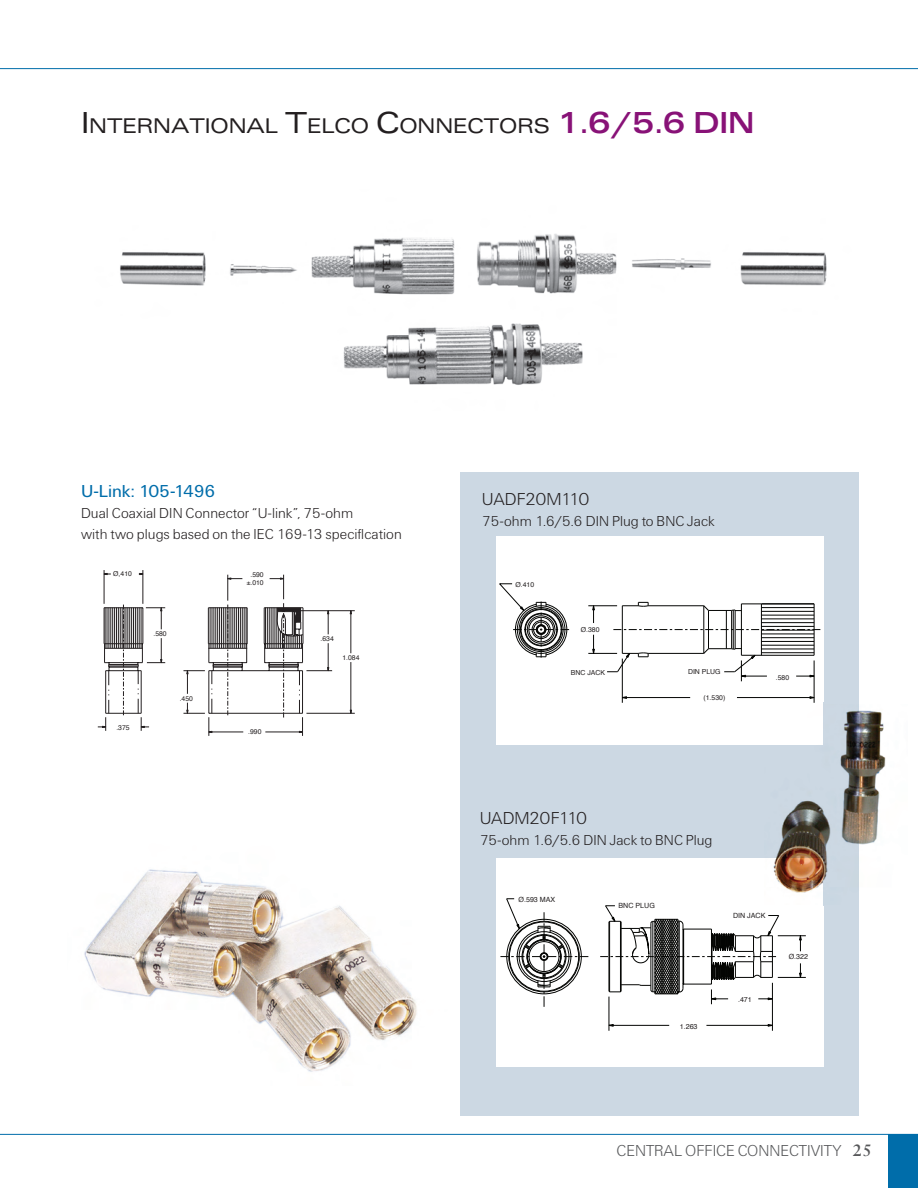
<style>
.page{position:relative;width:918px;height:1188px;background:#fff}
.page>*{position:absolute;margin:0;border:0;box-sizing:border-box;transform-origin:0 0}
.t1{font:22.05px "U53";color:#231f20}
.t2{font:18px "U45";letter-spacing:-.025em;color:#231f20}
.t3{font:18px "U55";letter-spacing:-.005em;color:#006daa}
.t4{font:16.5px "U45";color:#57585a}
.t5{font:15px/21px "U45";letter-spacing:.005em;color:#231f20}
.t6{font:7.05px "Helvetica";color:#231f20}
.t7{font:6.9px/8.2px "Helvetica";color:#231f20;text-align:center}
.s1{font-size:31.5px}
.s2{font-family:"U63";font-size:31.5px;color:#881277}
.s3{font-family:"Sabon";font-weight:700}
</style>
<div class="page">
<hr style="left:0;top:1134px;width:918px;height:1px;background:#006daa">
<hr style="left:0;top:68px;width:918px;height:1px;background:#006daa">
<div style="left:888px;top:1134px;width:30px;height:54px;background:#006daa"></div>
<img style="left:84px;top:869px;width:333px;height:203px">
<img style="left:120px;top:234px;width:707px;height:151px">
<svg style="left:98px;top:570px;width:257px;height:166px"></svg>
<div style="left:460px;top:472px;width:399px;height:644px;background:#ccd8e3"></div>
<div style="left:496px;top:537px;width:328px;height:208px;background:#fff"></div>
<svg style="left:499px;top:583px;width:322px;height:120px"></svg>
<div style="left:496px;top:858px;width:328px;height:209px;background:#fff"></div>
<svg style="left:500px;top:898px;width:89px;height:109px"></svg>
<svg style="left:600px;top:905px;width:206px;height:126px"></svg>
<img style="left:773px;top:704px;width:113px;height:200px">
<h1 class="t1" style="left:81px;top:111px;width:675px"><span class="s1">I</span>NTERNATIONAL <span class="s1">T</span>ELCO <span class="s1">C</span>ONNECTORS <span class="s2">1.6/5.6 DIN</span></h1>
<p class="t3" style="left:81px;top:479px;width:136px">U-Link: 105-1496</p>
<p class="t5" style="left:81px;top:504px;width:322px">Dual Coaxial DIN Connector “U-link”, 75-ohm<br>with two plugs based on the IEC 169-13 specification</p>
<p class="t7" style="left:113px;top:569px;width:20px">Ø,410</p>
<p class="t7" style="left:153px;top:629px;width:15px">.580</p>
<p class="t7" style="left:116px;top:723px;width:15px">.375</p>
<p class="t7" style="left:180px;top:694px;width:15px">.450</p>
<p class="t7" style="left:247px;top:570px;width:19px">.590 ±.010</p>
<p class="t7" style="left:248px;top:727px;width:15px">.990</p>
<p class="t7" style="left:321px;top:634px;width:15px">.634</p>
<p class="t7" style="left:342px;top:653px;width:19px">1.084</p>
<p class="t2" style="left:482px;top:487px;width:109px">UADF20M110</p>
<p class="t5" style="left:482px;top:512px;width:234px">75-ohm 1.6/5.6 DIN Plug to BNC Jack</p>
<p class="t7" style="left:516px;top:580px;width:20px">Ø.410</p>
<p class="t7" style="left:581px;top:625px;width:20px">Ø.380</p>
<p class="t7" style="left:571px;top:668px;width:36px">BNC JACK</p>
<p class="t7" style="left:688px;top:668px;width:34px">DIN PLUG</p>
<p class="t7" style="left:704px;top:693px;width:23px">(1.530)</p>
<p class="t7" style="left:776px;top:673px;width:15px">.580</p>
<p class="t2" style="left:480px;top:806px;width:109px">UADM20F110</p>
<p class="t5" style="left:480px;top:831px;width:234px">75-ohm 1.6/5.6 DIN Jack to BNC Plug</p>
<p class="t6" style="left:519px;top:893px;width:38px">Ø.593 MAX</p>
<p class="t6" style="left:618px;top:900px;width:38px">BNC PLUG</p>
<p class="t6" style="left:733px;top:910px;width:34px">DIN JACK</p>
<p class="t6" style="left:680px;top:1020px;width:19px">1.263</p>
<p class="t6" style="left:738px;top:994px;width:15px">.471</p>
<p class="t6" style="left:789px;top:951px;width:21px">Ø.322</p>
<p class="t4" style="left:617px;top:1139px;width:257px">CENTRAL OFFICE CONNECTIVITY <span class="s3">25</span></p>
</div>
